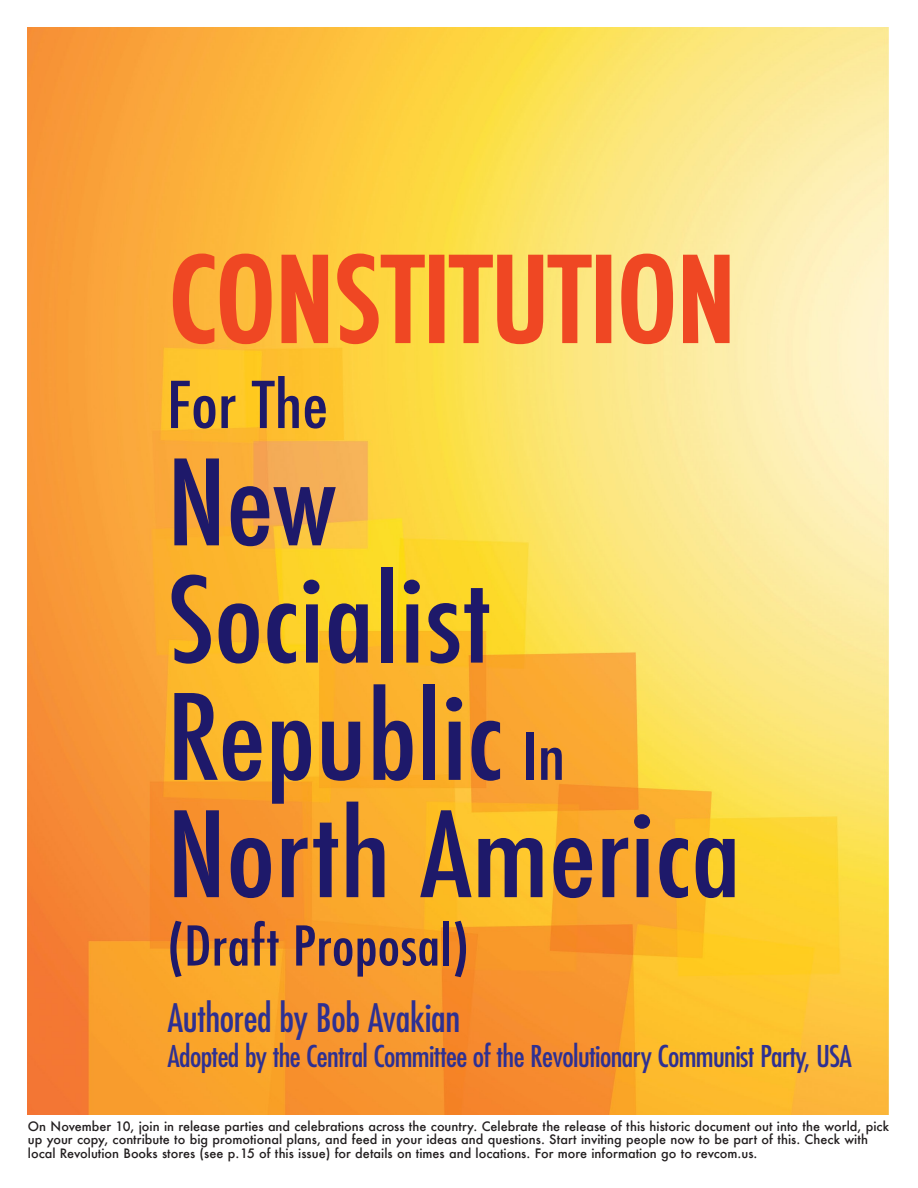
<style>
.page{position:relative;width:918px;height:1188px;background:#fff}
.page>*{position:absolute;margin:0;border:0;box-sizing:border-box;transform-origin:0 0}
.t1{font:500 condensed 115.2px/117.3px "Futura";color:#1e196a;scale:1.1 1}
.t2{font:500 condensed 113.7px "Futura";color:#ef4723;scale:1.1 1}
.t3{font:500 condensed 62.7px "Futura";color:#1e196a;scale:1.1 1}
.t4{font:500 condensed 53.32px "Futura";color:#1e196a;scale:1.1 1}
.t5{font:condensed 38.25px "Futura Std";letter-spacing:-.01em;color:#2e3092}
.t6{font:condensed 29.25px "Futura Std";letter-spacing:-.02em;color:#2e3092}
.t7{font:500 12.67px/13.4px "Futura";color:#231f20}
.s1{font-size:62.7px}
</style>
<div class="page">
<img style="left:28px;top:27px;width:861px;height:1088px">
<svg style="left:172px;top:252px;width:101px;height:93px;background:#f9a336"></svg>
<svg style="left:280px;top:233px;width:49px;height:141px;background:#fbae35"></svg>
<svg style="left:336px;top:252px;width:90px;height:93px;background:#fabc3a"></svg>
<div style="left:429px;top:255px;width:15px;height:88px;border:3px solid #ef4723"></div>
<svg style="left:447px;top:253px;width:146px;height:92px;background:#f9c759"></svg>
<div style="left:596px;top:255px;width:15px;height:88px;border:3px solid #ef4723"></div>
<svg style="left:620px;top:252px;width:54px;height:93px;background:#f9c77b"></svg>
<svg style="left:682px;top:233px;width:49px;height:141px;background:#f9cd8b"></svg>
<p class="t2" style="left:169px;top:227px;width:517px">CONSTITUTION</p>
<p class="t3" style="left:167px;top:365px;width:148px">For The</p>
<p class="t1" style="left:167px;top:445px;width:524px">New<br>Socialist<br>Republic <span class="s1">In<br></span>North America</p>
<p class="t4" style="left:167px;top:912px;width:276px">(Draft Proposal)</p>
<p class="t5" style="left:167px;top:995px;width:294px">Authored by Bob Avakian</p>
<p class="t6" style="left:167px;top:1039px;width:686px">Adopted by the Central Committee of the Revolutionary Communist Party, USA</p>
<p class="t7" style="left:28px;top:1119px;width:863px">On November 10, join in release parties and celebrations across the country. Celebrate the release of this historic document out into the world, pick up your copy, contribute to big promotional plans, and feed in your ideas and questions. Start inviting people now to be part of this. Check with local Revolution Books stores (see p.15 of this issue) for details on times and locations. For more information go to revcom.us.</p>
</div>
